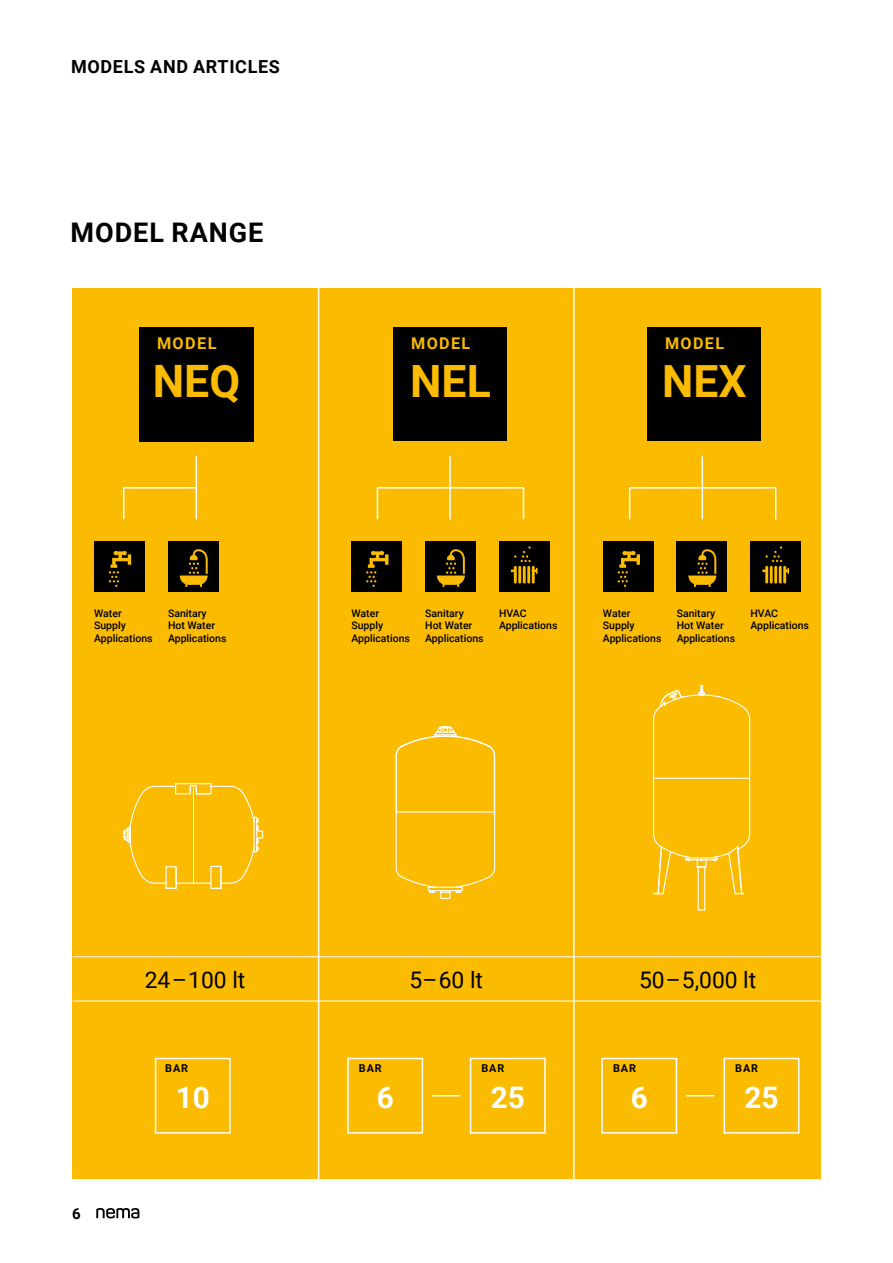
<style>
.page{position:relative;width:893px;height:1263px;background:#fff}
.page>*{position:absolute;margin:0;border:0;box-sizing:border-box;transform-origin:0 0}
.t1{font:700 44.7px "Roboto";color:#fabb00}
.t2{font:700 44.55px "Roboto";color:#fabb00}
.t3{font:700 44.4px "Roboto";color:#fabb00}
.t4{font:700 29.7px "Roboto";color:#fff}
.t5{font:700 27px "Roboto";letter-spacing:.035em;color:#000}
.t6{font:22.8px "Roboto";color:#000}
.t7{font:700 18px "Roboto";letter-spacing:.035em;color:#000}
.t8{font:700 16.2px "Roboto";letter-spacing:.085em;color:#fabb00}
.t9{font:700 15px "Roboto";color:#000}
.t10{font:700 10.8px "Roboto";letter-spacing:.085em;color:#000}
.t11{font:500 10.5px/12.6px "Roboto";color:#000}
</style>
<div class="page">
<div style="left:72px;top:288px;width:749px;height:891px;background:#fabb00"></div>
<hr style="left:73px;top:956px;width:761px;height:1px;background:#fff">
<hr style="left:73px;top:1001px;width:761px;height:1px;background:#fff">
<hr style="left:318px;top:288px;width:1px;height:898px;background:#fff">
<hr style="left:573px;top:288px;width:2px;height:898px;background:#fff">
<hr style="left:702px;top:457px;width:1px;height:62px;background:#fff">
<div style="left:629px;top:487px;width:147px;height:32px;border:2px solid #fff"></div>
<hr style="left:449px;top:457px;width:2px;height:62px;background:#fff">
<div style="left:377px;top:487px;width:147px;height:32px;border:2px solid #fff"></div>
<hr style="left:196px;top:457px;width:1px;height:62px;background:#fff">
<svg style="left:123px;top:486px;width:75px;height:34px"></svg>
<div style="left:425px;top:542px;width:51px;height:50px;background:#000"></div>
<svg style="left:437px;top:549px;width:28px;height:38px"></svg>
<div style="left:677px;top:542px;width:50px;height:50px;background:#000"></div>
<svg style="left:688px;top:549px;width:28px;height:38px"></svg>
<div style="left:168px;top:542px;width:50px;height:50px;background:#000"></div>
<svg style="left:180px;top:549px;width:28px;height:38px"></svg>
<div style="left:499px;top:542px;width:50px;height:50px;background:#000"></div>
<svg style="left:514px;top:546px;width:24px;height:37px"></svg>
<div style="left:750px;top:542px;width:51px;height:50px;background:#000"></div>
<hr style="left:765px;top:566px;width:3px;height:17px;background:#fabb00">
<svg style="left:766px;top:546px;width:23px;height:37px"></svg>
<div style="left:351px;top:542px;width:51px;height:50px;background:#000"></div>
<svg style="left:366px;top:551px;width:22px;height:36px"></svg>
<div style="left:603px;top:542px;width:50px;height:50px;background:#000"></div>
<svg style="left:618px;top:551px;width:22px;height:36px"></svg>
<div style="left:94px;top:542px;width:51px;height:50px;background:#000"></div>
<svg style="left:109px;top:551px;width:22px;height:36px"></svg>
<svg style="left:432px;top:1095px;width:29px;height:1px"></svg>
<svg style="left:686px;top:1095px;width:28px;height:1px"></svg>
<hr style="left:176px;top:783px;width:35px;height:1px;background:#fff">
<svg style="left:123px;top:784px;width:140px;height:105px"></svg>
<hr style="left:494px;top:813px;width:1px;height:55px;background:#fff">
<hr style="left:494px;top:755px;width:1px;height:57px;background:#fff">
<hr style="left:396px;top:813px;width:1px;height:55px;background:#fff">
<hr style="left:396px;top:755px;width:1px;height:57px;background:#fff">
<svg style="left:396px;top:726px;width:99px;height:30px"></svg>
<svg style="left:396px;top:867px;width:99px;height:32px"></svg>
<hr style="left:396px;top:811px;width:98px;height:1px;background:#fff">
<hr style="left:653px;top:719px;width:1px;height:59px;background:#fff">
<hr style="left:749px;top:719px;width:1px;height:59px;background:#fff">
<hr style="left:698px;top:867px;width:1px;height:43px;background:#fff">
<hr style="left:704px;top:867px;width:1px;height:43px;background:#fff">
<hr style="left:653px;top:778px;width:97px;height:1px;background:#fff">
<hr style="left:653px;top:779px;width:1px;height:55px;background:#fff">
<hr style="left:749px;top:779px;width:1px;height:55px;background:#fff">
<svg style="left:653px;top:832px;width:97px;height:63px"></svg>
<svg style="left:653px;top:685px;width:97px;height:35px"></svg>
<div style="left:139px;top:327px;width:115px;height:114px;background:#000"></div>
<div style="left:394px;top:327px;width:113px;height:114px;background:#000"></div>
<div style="left:648px;top:327px;width:113px;height:113px;background:#000"></div>
<div style="left:601px;top:1058px;width:76px;height:76px;border:2px solid #fff"></div>
<div style="left:347px;top:1058px;width:76px;height:76px;border:2px solid #fff"></div>
<div style="left:470px;top:1058px;width:76px;height:76px;border:2px solid #fff"></div>
<div style="left:724px;top:1058px;width:75px;height:76px;border:2px solid #fff"></div>
<div style="left:155px;top:1058px;width:76px;height:76px;border:2px solid #fff"></div>
<svg style="left:96px;top:1208px;width:43px;height:10px"></svg>
<h3 class="t7" style="left:71px;top:54px;width:210px">MODELS AND ARTICLES</h3>
<h3 class="t5" style="left:71px;top:213px;width:194px">MODEL RANGE</h3>
<h3 class="t8" style="left:157px;top:332px;width:61px">MODEL</h3>
<h1 class="t1" style="left:153px;top:350px;width:89px">NEQ</h1>
<h3 class="t8" style="left:411px;top:332px;width:61px">MODEL</h3>
<h2 class="t2" style="left:410px;top:350px;width:82px">NEL</h2>
<h3 class="t8" style="left:665px;top:332px;width:61px">MODEL</h3>
<h3 class="t3" style="left:662px;top:350px;width:86px">NEX</h3>
<p class="t11" style="left:94px;top:606px;width:60px">Water<br>Supply<br>Applications</p>
<p class="t11" style="left:168px;top:606px;width:60px">Sanitary<br>Hot Water<br>Applications</p>
<p class="t11" style="left:351px;top:606px;width:60px">Water<br>Supply<br>Applications</p>
<p class="t11" style="left:425px;top:606px;width:60px">Sanitary<br>Hot Water<br>Applications</p>
<p class="t11" style="left:499px;top:606px;width:60px">HVAC<br>Applications</p>
<p class="t11" style="left:603px;top:606px;width:60px">Water<br>Supply<br>Applications</p>
<p class="t11" style="left:677px;top:606px;width:60px">Sanitary<br>Hot Water<br>Applications</p>
<p class="t11" style="left:750px;top:606px;width:60px">HVAC<br>Applications</p>
<h3 class="t6" style="left:145px;top:963px;width:102px">24–100 lt</h3>
<h3 class="t6" style="left:410px;top:963px;width:75px">5–60 lt</h3>
<h3 class="t6" style="left:639px;top:963px;width:119px">50–5,000 lt</h3>
<h3 class="t9" style="left:72px;top:1203px;width:10px">6</h3>
<p class="t10" style="left:165px;top:1061px;width:24px">BAR</p>
<h3 class="t4" style="left:176px;top:1076px;width:36px">10</h3>
<p class="t10" style="left:359px;top:1061px;width:24px">BAR</p>
<h3 class="t4" style="left:377px;top:1076px;width:19px">6</h3>
<p class="t10" style="left:481px;top:1061px;width:24px">BAR</p>
<h3 class="t4" style="left:491px;top:1076px;width:36px">25</h3>
<p class="t10" style="left:613px;top:1061px;width:24px">BAR</p>
<h3 class="t4" style="left:631px;top:1076px;width:19px">6</h3>
<p class="t10" style="left:735px;top:1061px;width:24px">BAR</p>
<h3 class="t4" style="left:744px;top:1076px;width:36px">25</h3>
</div>
